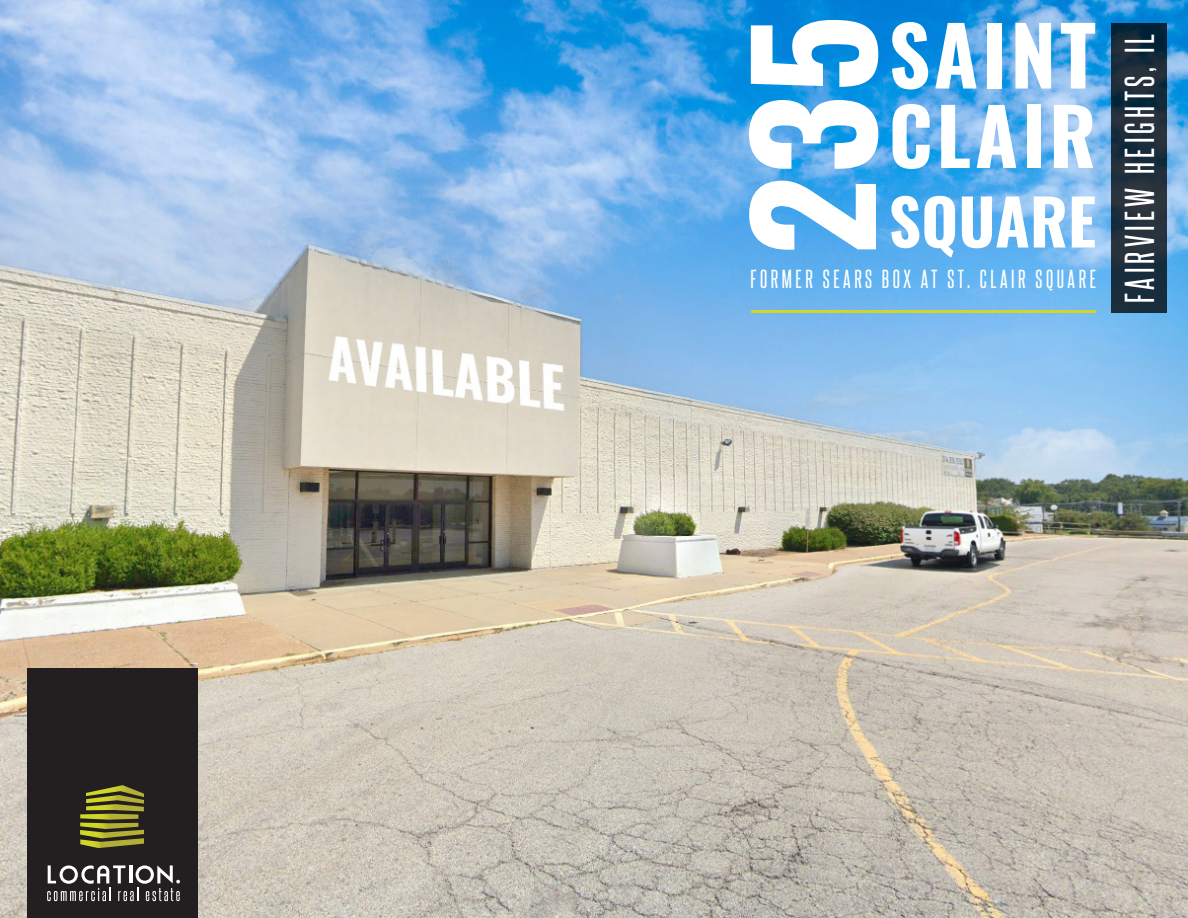
<style>
.page{position:relative;width:1188px;height:918px;background:#fff}
.page>*{position:absolute;margin:0;border:0;box-sizing:border-box;transform-origin:0 0}
.t1{font:700 154.5px "Oswald";color:#fff}
.t2{font:700 81px "Oswald";letter-spacing:.05em;color:#fff}
.t3{font:700 78px "Oswald";letter-spacing:.05em;color:#fff}
.t4{font:700 63px "Oswald";letter-spacing:.005em;color:#fff}
.t5{font:36px "Steelfish Rg";letter-spacing:.12em;color:#fff}
.t6{font:22.5px "Steelfish Rg";letter-spacing:.16em;color:#fff}
</style>
<div class="page">
<img style="left:0;top:0;width:1188px;height:918px">
<svg style="left:1111px;top:24px;width:55px;height:289px;background:#1c2d3b"></svg>
<hr style="left:751px;top:310px;width:345px;height:3px;background:#d2d628">
<div style="left:27px;top:669px;width:171px;height:249px;background:#231f20"></div>
<svg style="left:80px;top:785px;width:64px;height:63px"></svg>
<svg style="left:47px;top:865px;width:133px;height:36px"></svg>
<p class="t1" style="left:732px;top:256px;width:242px;rotate:-90deg">235</p>
<p class="t2" style="left:889px;top:13px;width:209px">SAINT</p>
<p class="t3" style="left:889px;top:95px;width:209px">CLAIR</p>
<p class="t4" style="left:889px;top:189px;width:209px">SQUARE</p>
<p class="t6" style="left:750px;top:265px;width:347px">FORMER SEARS BOX AT ST. CLAIR SQUARE</p>
<p class="t5" style="left:1117px;top:303px;width:270px;rotate:-90deg">FAIRVIEW HEIGHTS, IL</p>
</div>
